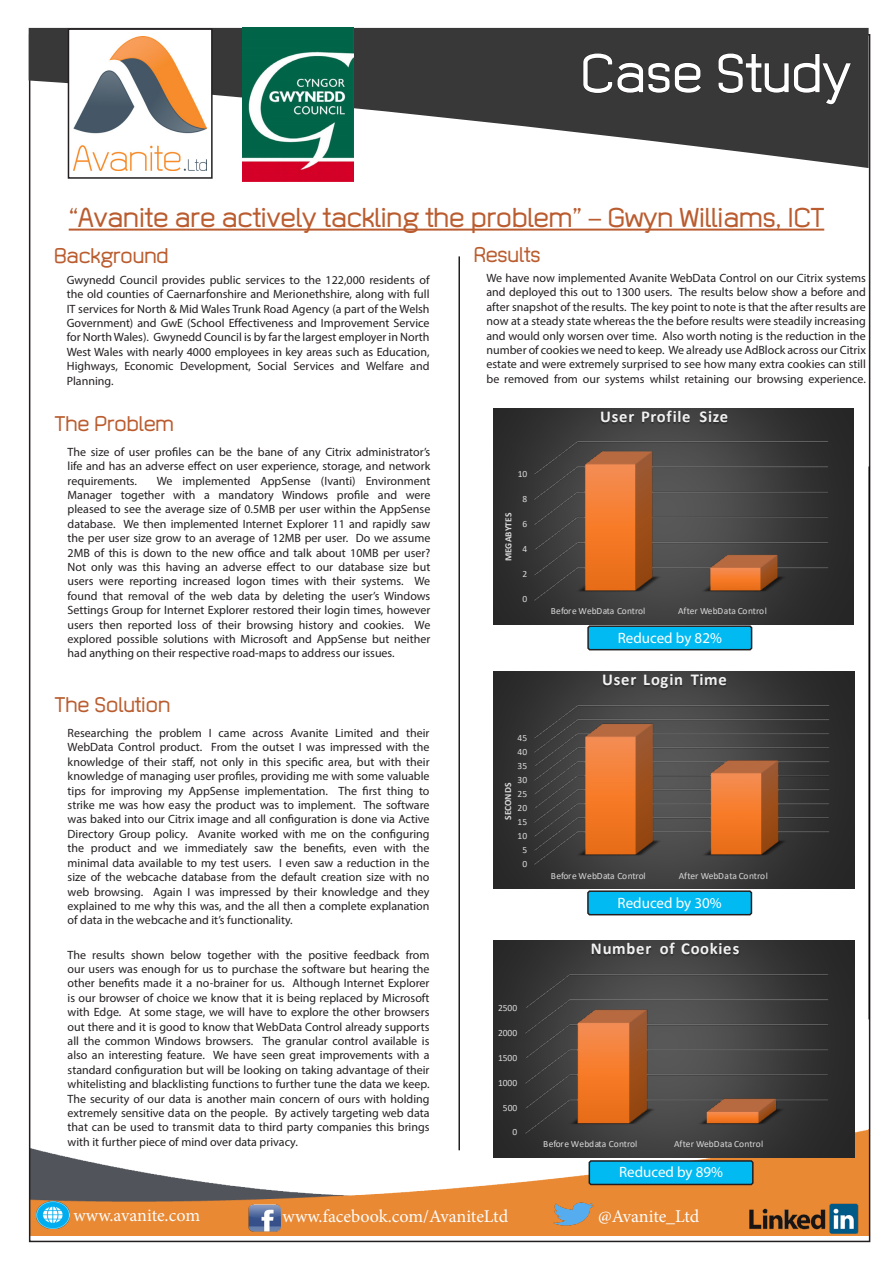
<style>
.page{position:relative;width:893px;height:1263px;background:#fff}
.page>*{position:absolute;margin:0;border:0;box-sizing:border-box;transform-origin:0 0}
.t1{font:54px "Quizma";color:#fff}
.t2{font:27px "Quizma";color:#ba5c2f}
.t3{font:21px "Quizma";color:#ba5c2f}
.t4{font:18px "Minion Pro";letter-spacing:-.005em;color:#fcfcfc}
.t5{font:700 16.65px "Calibri";letter-spacing:.04em;color:#f2f2f2}
.t6{font:700 16.5px "Calibri";letter-spacing:.04em;color:#f2f2f2}
.t7{font:15px "Myriad Pro";color:#fff}
.t8{font:12px/14.4px "Myriad Pro";color:#231f20;text-align:justify}
.t9{font:9.45px "Calibri";letter-spacing:-.005em;color:#d9d9d9}
.t10{font:700 9.45px "Calibri";letter-spacing:.01em;color:#d9d9d9}
</style>
<div class="page">
<img style="left:32px;top:1130px;width:835px;height:105px">
<svg style="left:29px;top:28px;width:840px;height:140px;fill:#393838"></svg>
<img style="left:37px;top:1201px;width:32px;height:27px">
<img style="left:248px;top:1204px;width:32px;height:27px">
<img style="left:553px;top:1201px;width:40px;height:26px">
<hr style="left:868px;top:466px;width:2px;height:553px;background:#000">
<svg style="left:583px;top:53px;width:119px;height:41px;background:#353434"></svg>
<svg style="left:718px;top:53px;width:133px;height:52px;background:#363435"></svg>
<hr style="left:69px;top:229px;width:755px;height:2px;background:#ba5c2f">
<img style="left:748px;top:1202px;width:110px;height:32px">
<div style="left:68px;top:29px;width:144px;height:149px;background:#fff"></div>
<div style="left:68px;top:28px;width:145px;height:151px;border:2px solid #231f20"></div>
<img style="left:74px;top:37px;width:132px;height:133px">
<img style="left:242px;top:28px;width:111px;height:153px">
<svg style="left:493px;top:941px;width:362px;height:216px;background:#2f2f2f"></svg>
<img style="left:524px;top:972px;width:306px;height:162px">
<img style="left:577px;top:941px;width:176px;height:33px">
<svg style="left:493px;top:672px;width:362px;height:217px;background:#303030"></svg>
<img style="left:534px;top:703px;width:298px;height:163px">
<img style="left:589px;top:672px;width:152px;height:33px">
<svg style="left:493px;top:408px;width:360px;height:216px;background:#303030"></svg>
<img style="left:534px;top:439px;width:296px;height:162px">
<img style="left:587px;top:408px;width:156px;height:33px">
<svg style="left:587px;top:624px;width:166px;height:27px;background:#11a4d0"></svg>
<svg style="left:587px;top:890px;width:166px;height:26px;background:#10a9d6"></svg>
<svg style="left:588px;top:1159px;width:166px;height:27px;background:#17a6ce"></svg>
<hr style="left:458px;top:256px;width:2px;height:894px;background:#231f20">
<p class="t1" style="left:580px;top:42px;width:272px">Case Study</p>
<p class="t2" style="left:69px;top:202px;width:757px">“Avanite are actively tackling the problem” – Gwyn Williams, ICT</p>
<p class="t3" style="left:54px;top:244px;width:116px">Background</p>
<p class="t8" style="left:67px;top:272px;width:364px">Gwynedd Council provides public services to the 122,000 residents of the old counties of Caernarfonshire and Merionethshire, along with full IT services for North &amp; Mid Wales Trunk Road Agency (a part of the Welsh Government) and GwE (School Effectiveness and Improvement Service for North Wales). Gwynedd Council is by far the largest employer in North West Wales with nearly 4000 employees in key areas such as Education, Highways, Economic Development, Social Services and Welfare and Planning.</p>
<p class="t3" style="left:55px;top:411px;width:121px">The Problem</p>
<p class="t8" style="left:68px;top:444px;width:364px">The size of user profiles can be the bane of any Citrix administrator’s life and has an adverse effect on user experience, storage, and network requirements.</p>
<p class="t8" style="left:68px;top:473px;width:364px;text-indent:89px">We implemented AppSense (Ivanti) Environment Manager together with a mandatory Windows profile and were pleased to see the average size of 0.5MB per user within the AppSense database. We then implemented Internet Explorer 11 and rapidly saw the per user size grow to an average of 12MB per user. Do we assume 2MB of this is down to the new office and talk about 10MB per user?<br>Not only was this having an adverse effect to our database size but users were reporting increased logon times with their systems. We found that removal of the web data by deleting the user’s Windows Settings Group for Internet Explorer restored their login times, however users then reported loss of their browsing history and cookies. We explored possible solutions with Microsoft and AppSense but neither had anything on their respective road-maps to address our issues.</p>
<p class="t3" style="left:55px;top:692px;width:117px">The Solution</p>
<p class="t8" style="left:68px;top:726px;width:363px">Researching the problem I came across Avanite Limited and their WebData Control product. From the outset I was impressed with the knowledge of their staff, not only in this specific area, but with their knowledge of managing user profiles, providing me with some valuable tips for improving my AppSense implementation. The first thing to strike me was how easy the product was to implement. The software was baked into our Citrix image and all configuration is done via Active Directory Group policy. Avanite worked with me on the configuring the product and we immediately saw the benefits, even with the minimal data available to my test users. I even saw a reduction in the size of the webcache database from the default creation size with no web browsing. Again I was impressed by their knowledge and they explained to me why this was, and the all then a complete explanation of data in the webcache and it’s functionality.</p>
<p class="t8" style="left:68px;top:947px;width:363px">The results shown below together with the positive feedback from our users was enough for us to purchase the software but hearing the other benefits made it a no-brainer for us. Although Internet Explorer is our browser of choice we know that it is being replaced by Microsoft with Edge. At some stage, we will have to explore the other browsers out there and it is good to know that WebData Control already supports all the common Windows browsers. The granular control available is also an interesting feature. We have seen great improvements with a standard configuration but will be looking on taking advantage of their whitelisting and blacklisting functions to further tune the data we keep.<br>The security of our data is another main concern of ours with holding extremely sensitive data on the people. By actively targeting web data that can be used to transmit data to third party companies this brings with it further piece of mind over data privacy.</p>
<p class="t3" style="left:474px;top:242px;width:68px">Results</p>
<p class="t8" style="left:487px;top:271px;width:381px">We have now implemented Avanite WebData Control on our Citrix systems and deployed this out to 1300 users. The results below show a before and after snapshot of the results. The key point to note is that the after results are now at a steady state whereas the the before results were steadily increasing and would only worsen over time. Also worth noting is the reduction in the number of cookies we need to keep. We already use AdBlock across our Citrix estate and were extremely surprised to see how many extra cookies can still be removed from our systems whilst retaining our browsing experience.</p>
<p class="t9" style="left:518px;top:467px;width:11px">10</p>
<p class="t10" style="left:502px;top:561px;width:50px;rotate:-90deg">MEGABYTES</p>
<p class="t9" style="left:522px;top:492px;width:6px">8</p>
<p class="t9" style="left:522px;top:517px;width:6px">6</p>
<p class="t9" style="left:522px;top:542px;width:6px">4</p>
<p class="t9" style="left:522px;top:567px;width:6px">2</p>
<p class="t9" style="left:522px;top:592px;width:6px">0</p>
<p class="t9" style="left:518px;top:731px;width:11px">45</p>
<p class="t9" style="left:518px;top:745px;width:11px">40</p>
<p class="t9" style="left:518px;top:759px;width:11px">35</p>
<p class="t9" style="left:518px;top:773px;width:11px">30</p>
<p class="t10" style="left:501px;top:820px;width:39px;rotate:-90deg">SECONDS</p>
<p class="t9" style="left:518px;top:787px;width:11px">25</p>
<p class="t9" style="left:518px;top:801px;width:11px">20</p>
<p class="t9" style="left:518px;top:815px;width:11px">15</p>
<p class="t9" style="left:518px;top:829px;width:11px">10</p>
<p class="t9" style="left:522px;top:843px;width:6px">5</p>
<p class="t9" style="left:522px;top:857px;width:6px">0</p>
<h3 class="t6" style="left:600px;top:404px;width:130px">User Profile Size</h3>
<p class="t9" style="left:551px;top:604px;width:96px">Before WebData Control</p>
<p class="t9" style="left:678px;top:604px;width:90px">After WebData Control</p>
<p class="t7" style="left:618px;top:628px;width:106px">Reduced by 82%</p>
<h3 class="t5" style="left:602px;top:668px;width:126px">User Login Time</h3>
<p class="t9" style="left:551px;top:869px;width:96px">Before WebData Control</p>
<p class="t9" style="left:679px;top:869px;width:91px">After WebData Control</p>
<p class="t7" style="left:618px;top:893px;width:106px">Reduced by 30%</p>
<h3 class="t5" style="left:591px;top:937px;width:150px">Number of Cookies</h3>
<p class="t9" style="left:498px;top:1001px;width:21px">2500</p>
<p class="t9" style="left:498px;top:1026px;width:21px">2000</p>
<p class="t9" style="left:498px;top:1051px;width:21px">1500</p>
<p class="t9" style="left:498px;top:1076px;width:21px">1000</p>
<p class="t9" style="left:503px;top:1101px;width:16px">500</p>
<p class="t9" style="left:513px;top:1126px;width:6px">0</p>
<p class="t9" style="left:543px;top:1137px;width:96px">Before Webdata Control</p>
<p class="t9" style="left:674px;top:1137px;width:91px">After WebData Control</p>
<p class="t7" style="left:619px;top:1163px;width:106px">Reduced by 89%</p>
<p class="t4" style="left:73px;top:1203px;width:128px">www.avanite.com</p>
<p class="t4" style="left:282px;top:1204px;width:227px">www.facebook.com/AvaniteLtd</p>
<p class="t4" style="left:598px;top:1204px;width:103px">@Avanite_Ltd</p>
</div>
